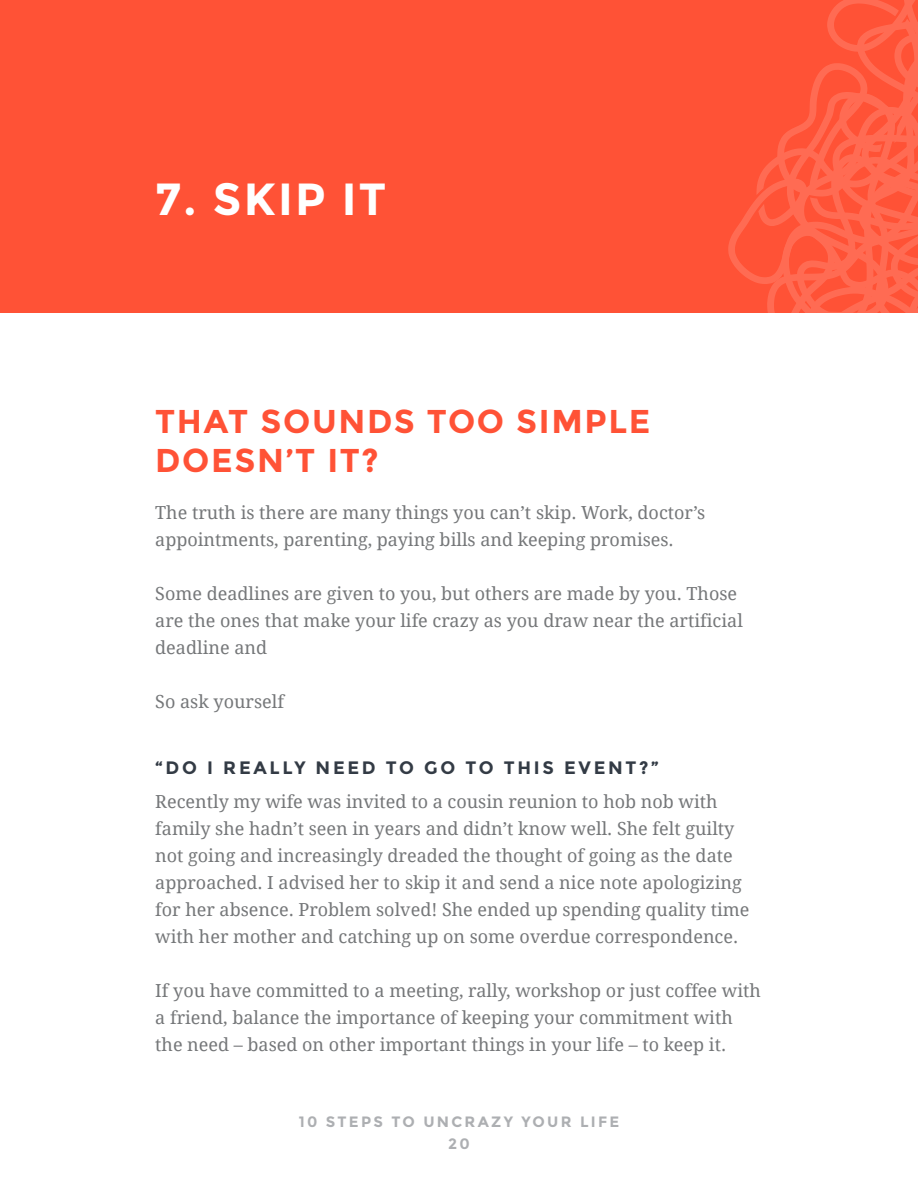
<style>
.page{position:relative;width:918px;height:1188px;background:#fff}
.page>*{position:absolute;margin:0;border:0;box-sizing:border-box;transform-origin:0 0}
.t1{font:700 45px "Montserrat";color:#fff}
.t2{font:700 33px/39.6px "Montserrat";letter-spacing:.05em;color:#ff5236}
.t3{font:18px/27px "Droid Serif";color:#757779}
.t4{font:700 18px "Montserrat";letter-spacing:.15em;color:#333b45}
.t5{font:700 15px/21.5px "Montserrat";letter-spacing:.15em;color:#adafb2;text-align:center}
</style>
<div class="page">
<div style="left:0;top:0;width:918px;height:312px;background:#ff5236"></div>
<svg style="left:728px;top:0;width:190px;height:313px"></svg>
<h1 class="t1" style="left:155px;top:173px;width:230px">7. SKI P IT</h1>
<h2 class="t2" style="left:155px;top:401px;width:497px">THAT SOUN DS TOO SI MPLE<br>DOESN’T IT?</h2>
<p class="t3" style="left:155px;top:500px;width:552px">The truth is there are many things you can’t skip. Work, doctor’s appointments, parenting, paying bills and keeping promises.</p>
<p class="t3" style="left:155px;top:581px;width:589px">Some deadlines are given to you, but others are made by you. Those are the ones that make your life crazy as you draw near the artificial deadline and</p>
<p class="t3" style="left:155px;top:689px;width:148px">So ask yourself…</p>
<p class="t4" style="left:155px;top:757px;width:505px">“D O I R EALLY N EED TO GO TO THIS EVENT?”</p>
<p class="t3" style="left:155px;top:789px;width:596px">Recently my wife was invited to a cousin reunion to hob nob with family she hadn’t seen in years and didn’t know well. She felt guilty not going and increasingly dreaded the thought of going as the date approached. I advised her to skip it and send a nice note apologizing for her absence. Problem solved! She ended up spending quality time with her mother and catching up on some overdue correspondence.</p>
<p class="t3" style="left:155px;top:978px;width:607px">If you have committed to a meeting, rally, workshop or just coffee with a friend, balance the importance of keeping your commitment with the need – based on other important things in your life – to keep it.</p>
<p class="t5" style="left:299px;top:1111px;width:322px">10 STEPS TO UNCRAZY YOUR LIFE<br>20</p>
</div>
